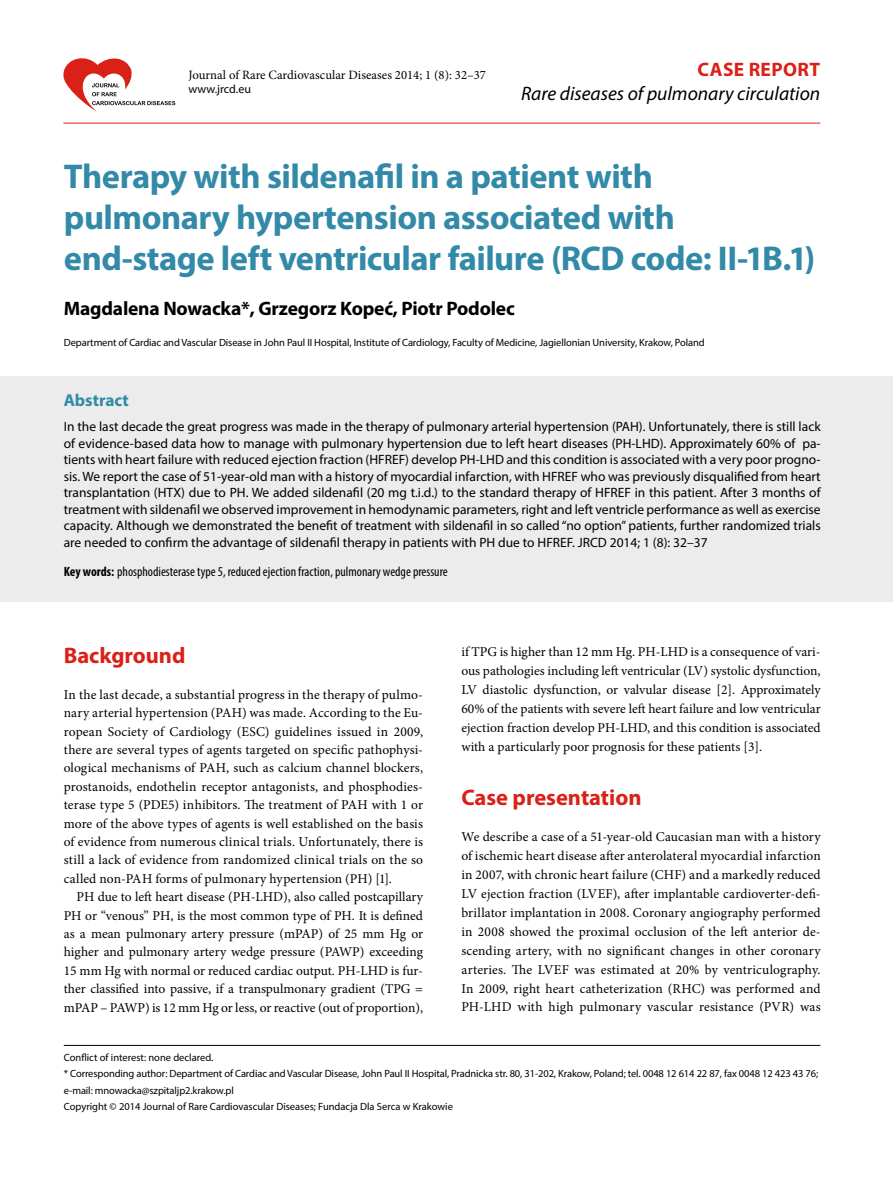
<style>
.page{position:relative;width:893px;height:1191px;background:#fff}
.page>*{position:absolute;margin:0;border:0;box-sizing:border-box;transform-origin:0 0}
.t1{font:700 34.5px/41.4px "Myriad Pro";letter-spacing:-.015em;color:#338aa8}
.t2{font:700 22.5px "Myriad Pro";color:#da2118}
.t3{font:700 19.5px "Myriad Pro";letter-spacing:-.01em;color:#000}
.t4{font:italic 19.5px "Myriad Pro";color:#000}
.t5{font:700 19.5px "Myriad Pro";letter-spacing:.02em;color:#da2118}
.t6{font:700 17.25px "Myriad Pro";color:#338aa8}
.t7{font:13.5px/18.5px "Minion Pro";color:#000;text-align:justify}
.t8{font:13.5px/16.5px "Myriad Pro";color:#000;text-align:justify}
.t9{font:condensed 13.5px "Myriad Pro";color:#000}
.t10{font:12.75px "Minion Pro";color:#000}
.t11{font:12px "Myriad Pro";color:#000}
.t12{font:10.5px/16.5px "Myriad Pro";letter-spacing:-.01em;color:#000}
.s1{font-weight:700}
</style>
<div class="page">
<hr style="left:63px;top:123px;width:757px;height:1px;background:#da2118">
<svg style="left:63px;top:58px;width:112px;height:54px"></svg>
<hr style="left:64px;top:1045px;width:756px;height:1px;background:#000">
<div style="left:0;top:376px;width:893px;height:226px;background:#ececec"></div>
<p class="t10" style="left:188px;top:66px;width:299px">Journal of Rare Cardiovascular Diseases 2014; 1 (8): 32–37</p>
<p class="t11" style="left:188px;top:81px;width:64px">www.jrcd.eu</p>
<h3 class="t5" style="left:698px;top:57px;width:124px">CASE REPORT</h3>
<h3 class="t4" style="left:521px;top:81px;width:301px">Rare diseases of pulmonary circulation</h3>
<h1 class="t1" style="left:64px;top:154px;width:753px">Therapy with sildenafil in a patient with pulmonary hypertension associated with end‑stage left ventricular failure (RCD code: II‑1B.1)</h1>
<h3 class="t3" style="left:64px;top:296px;width:453px">Magdalena Nowacka*, Grzegorz Kopeć, Piotr Podolec</h3>
<p class="t12" style="left:64px;top:333px;width:642px">Department of Cardiac and Vascular Disease in John Paul II Hospital, Institute of Cardiology, Faculty of Medicine, Jagiellonian University, Krakow, Poland</p>
<p class="t6" style="left:64px;top:389px;width:67px">Abstract</p>
<p class="t8" style="left:64px;top:418px;width:758px">In the last decade the great progress was made in the therapy of pulmonary arterial hypertension (PAH). Unfortunately, there is still lack of evidence-based data how to manage with pulmonary hypertension due to left heart diseases (PH-LHD). Approximately 60% of pa&shy;tients with heart failure with reduced ejection fraction (HFREF) develop PH-LHD and this condition is associated with a very poor progno&shy;sis. We report the case of 51-year-old man with a history of myocardial infarction, with HFREF who was previously disqualified from heart transplantation (HTX) due to PH. We added sildenafil (20 mg t.i.d.) to the standard therapy of HFREF in this patient. After 3 months of treatment with sildenafil we observed improvement in hemodynamic parameters, right and left ventricle performance as well as exercise capacity. Although we demonstrated the benefit of treatment with sildenafil in so called “no option” patients, further randomized trials are needed to confirm the advantage of sildenafil therapy in patients with PH due to HFREF. JRCD 2014; 1 (8): 32–37</p>
<p class="t9" style="left:64px;top:563px;width:385px"><span class="s1">Key words:</span> phosphodiesterase type 5, reduced ejection fraction, pulmonary wedge pressure</p>
<h2 class="t2" style="left:64px;top:641px;width:123px">Background</h2>
<p class="t7" style="left:64px;top:685px;width:361px">In the last decade, a substantial progress in the therapy of pulmo‑ nary arterial hypertension (PAH) was made. According to the Eu‑ ropean Society of Cardiology (ESC) guidelines issued in 2009, there are several types of agents targeted on specific pathophysi‑ ological mechanisms of PAH, such as calcium channel blockers, prostanoids, endothelin receptor antagonists, and phosphodies‑ terase type 5 (PDE5) inhibitors. The treatment of PAH with 1 or more of the above types of agents is well established on the basis of evidence from numerous clinical trials. Unfortunately, there is still a lack of evidence from randomized clinical trials on the so called non‑PAH forms of pulmonary hypertension (PH) [1].</p>
<p class="t7" style="left:64px;top:887px;width:361px;text-indent:13px">PH due to left heart disease (PH‑LHD), also called postcapillary PH or “venous” PH, is the most common type of PH. It is defined as a mean pulmonary artery pressure (mPAP) of 25 mm Hg or higher and pulmonary artery wedge pressure (PAWP) exceeding 15 mm Hg with normal or reduced cardiac output. PH‑LHD is fur‑ ther classified into passive, if a transpulmonary gradient (TPG = mPAP – PAWP) is 12 mm Hg or less, or reactive (out of proportion),</p>
<p class="t7" style="left:461px;top:642px;width:361px;line-height:18.9px">if TPG is higher than 12 mm Hg. PH‑LHD is a consequence of vari‑ ous pathologies including left ventricular (LV) systolic dysfunction, LV diastolic dysfunction, or valvular disease [2]. Approximately 60% of the patients with severe left heart failure and low ventricular ejection fraction develop PH‑LHD, and this condition is associated with a particularly poor prognosis for these patients [3].</p>
<h2 class="t2" style="left:461px;top:782px;width:182px">Case presentation</h2>
<p class="t7" style="left:461px;top:827px;width:361px;line-height:18.9px">We describe a case of a 51‑year‑old Caucasian man with a history of ischemic heart disease after anterolateral myocardial infarction in 2007, with chronic heart failure (CHF) and a markedly reduced LV ejection fraction (LVEF), after implantable cardioverter‑defi‑ brillator implantation in 2008. Coronary angiography performed in 2008 showed the proximal occlusion of the left anterior de‑ scending artery, with no significant changes in other coronary arteries. The LVEF was estimated at 20% by ventriculography.<br>In 2009, right heart catheterization (RHC) was performed and PH‑LHD with high pulmonary vascular resistance (PVR) was</p>
<p class="t12" style="left:64px;top:1048px;width:756px">Conflict of interest: none declared.<br>* Corresponding author: Department of Cardiac and Vascular Disease, John Paul II Hospital, Pradnicka str. 80, 31-202, Krakow, Poland; tel. 0048 12 614 22 87, fax 0048 12 423 43 76; e-mail: mnowacka@szpitaljp2.krakow.pl<br>Copyright © 2014 Journal of Rare Cardiovascular Diseases; Fundacja Dla Serca w Krakowie</p>
</div>
